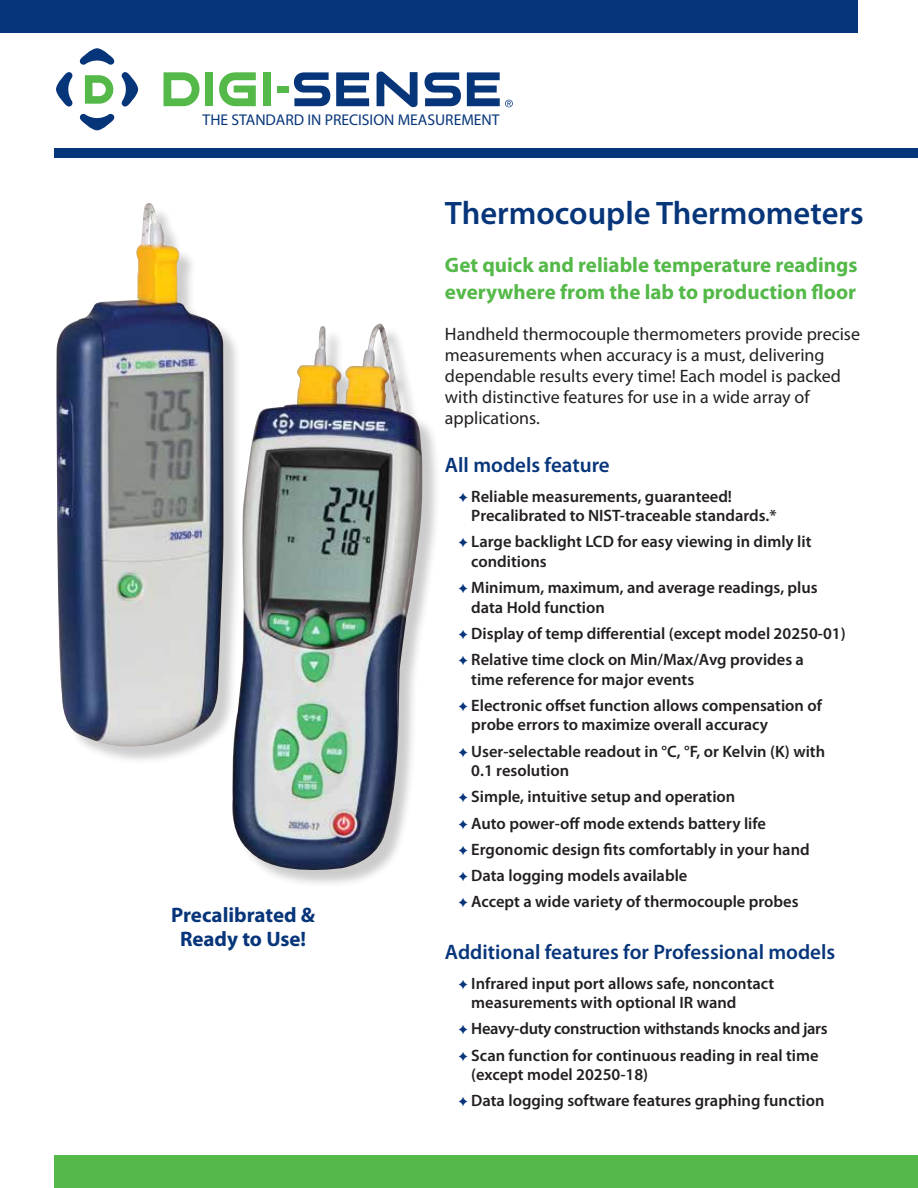
<style>
.page{position:relative;width:918px;height:1188px;background:#fff}
.page>*{position:absolute;margin:0;border:0;box-sizing:border-box;transform-origin:0 0}
.t1{font:600 32.7px "Myriad Pro";color:#06357a}
.t2{font:700 21px/27px "Myriad Pro";color:#54b948}
.t3{font:600 21px "Myriad Pro";color:#06357a}
.t4{font:700 21px/24px "Myriad Pro";color:#06357a;text-align:center}
.t5{font:18px/21px "Myriad Pro";color:#231f20}
.t6{font:600 16.5px/26.2px "Myriad Pro";color:#231f20}
.t7{font:15.6px "Myriad Pro";color:#06357a}
</style>
<div class="page">
<div style="left:0;top:0;width:858px;height:33px;background:#06357a"></div>
<div style="left:54px;top:149px;width:864px;height:9px;background:#06357a"></div>
<div style="left:54px;top:1155px;width:864px;height:33px;background:#54b948"></div>
<svg style="left:121px;top:72px;width:17px;height:35px"></svg>
<svg style="left:56px;top:72px;width:17px;height:35px"></svg>
<svg style="left:79px;top:114px;width:36px;height:16px"></svg>
<svg style="left:79px;top:48px;width:36px;height:17px"></svg>
<svg style="left:164px;top:72px;width:36px;height:34px"></svg>
<div style="left:205px;top:72px;width:8px;height:34px;background:#54b948"></div>
<div style="left:263px;top:72px;width:8px;height:34px;background:#54b948"></div>
<svg style="left:219px;top:72px;width:37px;height:34px"></svg>
<div style="left:277px;top:86px;width:12px;height:7px;background:#54b948"></div>
<svg style="left:336px;top:71px;width:82px;height:37px"></svg>
<svg style="left:85px;top:75px;width:28px;height:29px"></svg>
<svg style="left:294px;top:72px;width:36px;height:34px"></svg>
<svg style="left:425px;top:72px;width:36px;height:34px"></svg>
<svg style="left:467px;top:72px;width:46px;height:35px"></svg>
<div style="left:59px;top:206px;width:183px;height:559px;background:#231f20;opacity:.22"></div>
<img style="left:56px;top:203px;width:169px;height:549px">
<div style="left:235px;top:326px;width:206px;height:563px;background:#231f20;opacity:.23"></div>
<img style="left:230px;top:324px;width:194px;height:555px">
<p class="t7" style="left:203px;top:110px;width:299px">THE STANDARD IN PRECISION MEASUREMENT</p>
<p class="t4" style="left:171px;top:902px;width:145px">Precalibrated &amp;<br>Ready to Use!</p>
<h1 class="t1" style="left:445px;top:192px;width:420px">Thermocouple Thermometers</h1>
<p class="t2" style="left:445px;top:250px;width:414px">Get quick and reliable temperature readings everywhere from the lab to production floor</p>
<p class="t5" style="left:445px;top:323px;width:417px">Handheld thermocouple thermometers provide precise measurements when accuracy is a must, delivering dependable results every time! Each model is packed with distinctive features for use in a wide array of applications.</p>
<p class="t3" style="left:445px;top:451px;width:166px">All models feature</p>
<p class="t6" style="left:471px;top:486px;width:307px;line-height:19.5px">Reliable measurements, guaranteed!<br>Precalibrated to NIST-traceable standards.*</p>
<p class="t6" style="left:471px;top:532px;width:342px;line-height:19.5px">Large backlight LCD for easy viewing in dimly lit conditions</p>
<p class="t6" style="left:471px;top:577px;width:348px;line-height:19.5px">Minimum, maximum, and average readings, plus data Hold function</p>
<p class="t6" style="left:471px;top:620px;width:376px">Display of temp differential (except model 20250-01)<br>Relative time clock on Min/Max/Avg provides a</p>
<p class="t6" style="left:471px;top:665px;width:352px">time reference for major events<br>Electronic offset function allows compensation of</p>
<p class="t6" style="left:471px;top:711px;width:355px">probe errors to maximize overall accuracy<br>User-selectable readout in °C, °F, or Kelvin (K) with</p>
<p class="t6" style="left:471px;top:757px;width:340px">0.1 resolution<br>Simple, intuitive setup and operation<br>Auto power-off mode extends battery life Ergonomic design fits comfortably in your hand Data logging models available<br>Accept a wide variety of thermocouple probes</p>
<p class="t3" style="left:445px;top:938px;width:392px">Additional features for Professional models</p>
<p class="t6" style="left:471px;top:973px;width:304px;line-height:19.5px">Infrared input port allows safe, noncontact measurements with optional IR wand</p>
<p class="t6" style="left:471px;top:1015px;width:358px">Heavy-duty construction withstands knocks and jars<br>Scan function for continuous reading in real time</p>
<p class="t6" style="left:471px;top:1061px;width:355px">(except model 20250-18)<br>Data logging software features graphing function</p>
</div>
